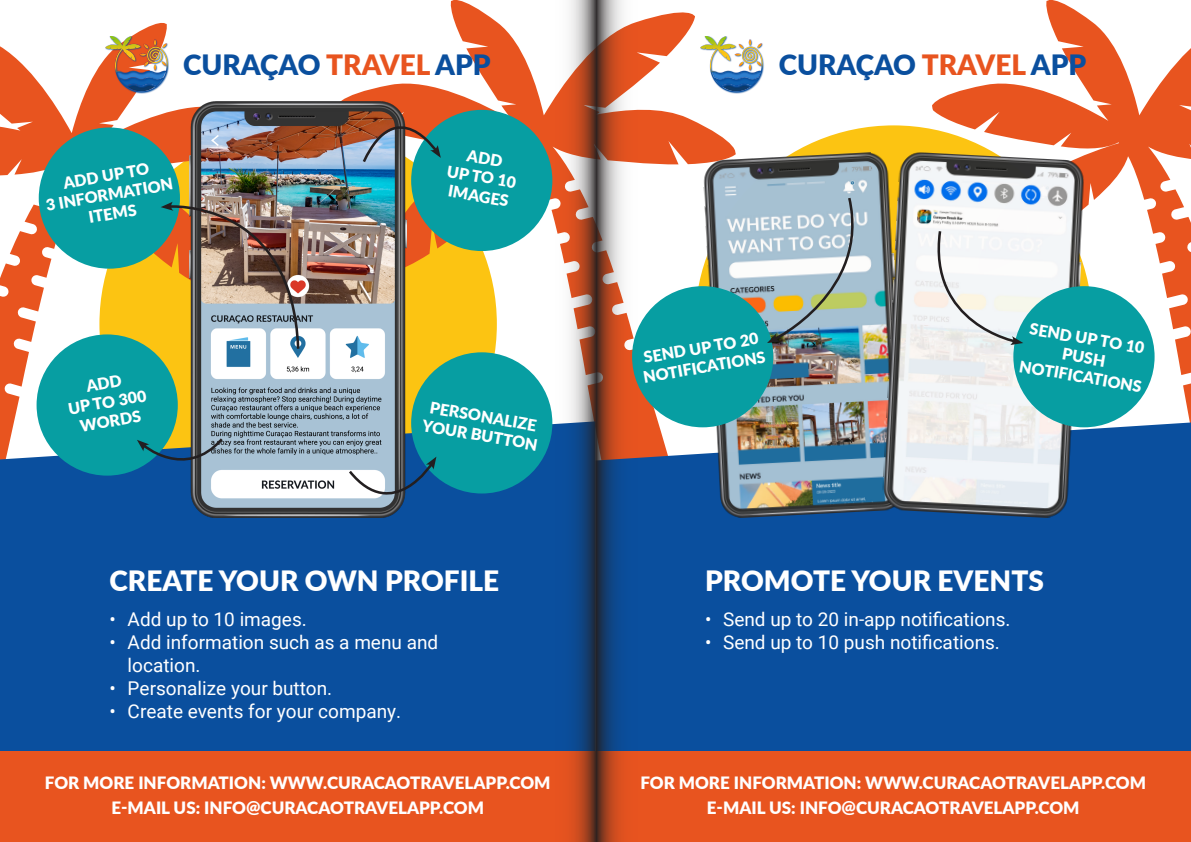
<style>
.page{position:relative;width:1191px;height:842px;background:#fff}
.page>*{position:absolute;margin:0;border:0;box-sizing:border-box;transform-origin:0 0}
.t1{font:900 28px "Lato";color:#fff}
.t2{font:900 28px "Lato";color:#0a4f9e}
.t3{font:19px/22.8px "Roboto";color:#fff}
.t4{font:900 17px "Lato";color:#fff}
.t5{font:900 16px "Lato";color:#fff}
.s1{color:#e8541f}
</style>
<div class="page">
<svg style="left:0;top:22px;width:279px;height:399px"></svg>
<svg style="left:333px;top:0;width:408px;height:422px"></svg>
<div style="left:0;top:421px;width:539px;height:330px;background:#0a4f9e"></div>
<img style="left:190px;top:102px;width:216px;height:416px">
<div style="left:0;top:751px;width:595px;height:91px;background:#e8541f"></div>
<div style="left:411px;top:352px;width:141px;height:141px;background:#079ea2;border-radius:50%"></div>
<div style="left:37px;top:334px;width:141px;height:142px;background:#079ea2;border-radius:50%"></div>
<div style="left:39px;top:127px;width:141px;height:142px;background:#079ea2;border-radius:50%"></div>
<div style="left:411px;top:110px;width:141px;height:141px;background:#079ea2;border-radius:50%"></div>
<svg style="left:346px;top:457px;width:90px;height:68px"></svg>
<svg style="left:360px;top:91px;width:81px;height:74px;background:#9b715d"></svg>
<svg style="left:137px;top:436px;width:88px;height:45px"></svg>
<img style="left:161px;top:198px;width:140px;height:153px">
<img style="left:105px;top:36px;width:64px;height:57px">
<svg style="left:928px;top:0;width:263px;height:422px"></svg>
<div style="left:652px;top:422px;width:539px;height:329px;background:#0a4f9e"></div>
<div style="left:595px;top:751px;width:596px;height:91px;background:#e8541f"></div>
<img style="left:702px;top:152px;width:179px;height:366px">
<img style="left:881px;top:152px;width:205px;height:366px">
<div style="left:632px;top:286px;width:141px;height:141px;background:#079ea2;border-radius:50%"></div>
<div style="left:1013px;top:286px;width:141px;height:141px;background:#079ea2;border-radius:50%"></div>
<svg style="left:927px;top:228px;width:96px;height:117px"></svg>
<img style="left:701px;top:36px;width:63px;height:57px">
<svg style="left:767px;top:195px;width:103px;height:148px;background:#aac0c2"></svg>
<svg style="left:596px;top:0;width:56px;height:842px"></svg>
<svg style="left:539px;top:0;width:57px;height:842px"></svg>
<p class="t2" style="left:183px;top:44px;width:309px">CURAÇAO <span class="s1">TRAVEL</span> APP</p>
<p class="t5" style="left:61px;top:171px;width:88px;rotate:-10deg">ADD UP TO</p>
<p class="t5" style="left:44px;top:194px;width:130px;rotate:-10deg">3 INFORMATION</p>
<p class="t5" style="left:87px;top:206px;width:50px;rotate:-10deg">ITEMS</p>
<p class="t5" style="left:449px;top:159px;width:71px;rotate:10deg">UP TO 10</p>
<p class="t5" style="left:450px;top:179px;width:62px;rotate:10deg">IMAGES</p>
<p class="t5" style="left:66px;top:397px;width:80px;rotate:-10deg">UP TO 300</p>
<p class="t5" style="left:78px;top:414px;width:63px;rotate:-10deg">WORDS</p>
<p class="t5" style="left:432px;top:395px;width:109px;rotate:10deg">PERSONALIZE</p>
<p class="t5" style="left:425px;top:413px;width:118px;rotate:10deg">YOUR BUTTON</p>
<p class="t1" style="left:110px;top:560px;width:391px">CREATE YOUR OWN PROFILE</p>
<p class="t3" style="left:110px;top:607px;width:199px">• Add up to 10 images.</p>
<p class="t3" style="left:128px;top:630px;width:312px;text-indent:-18px">• Add information such as a menu and location.</p>
<p class="t3" style="left:110px;top:676px;width:224px">• Personalize your button.</p>
<p class="t3" style="left:110px;top:699px;width:293px">• Create events for your company.</p>
<p class="t4" style="left:45px;top:770px;width:507px">FOR MORE INFORMATION: WWW.CURACAOTRAVELAPP.COM</p>
<p class="t4" style="left:111px;top:795px;width:374px">E-MAIL US: INFO@CURACAOTRAVELAPP.COM</p>
<p class="t2" style="left:778px;top:44px;width:309px">CURAÇAO <span class="s1">TRAVEL</span> APP</p>
<p class="t5" style="left:642px;top:346px;width:118px;rotate:-10deg">SEND UP TO 20</p>
<p class="t5" style="left:641px;top:366px;width:125px;rotate:-10deg">NOTIFICATIONS</p>
<p class="t5" style="left:1032px;top:316px;width:118px;rotate:10deg">SEND UP TO 10</p>
<p class="t5" style="left:1064px;top:342px;width:45px;rotate:10deg">PUSH</p>
<p class="t5" style="left:1021px;top:354px;width:125px;rotate:10deg">NOTIFICATIONS</p>
<p class="t1" style="left:705px;top:560px;width:340px">PROMOTE YOUR EVENTS</p>
<p class="t3" style="left:705px;top:607px;width:307px">• Send up to 20 in-app notifications.</p>
<p class="t3" style="left:705px;top:630px;width:296px">• Send up to 10 push notifications.</p>
<p class="t4" style="left:640px;top:770px;width:507px">FOR MORE INFORMATION: WWW.CURACAOTRAVELAPP.COM</p>
<p class="t4" style="left:707px;top:795px;width:374px">E-MAIL US: INFO@CURACAOTRAVELAPP.COM</p>
</div>
